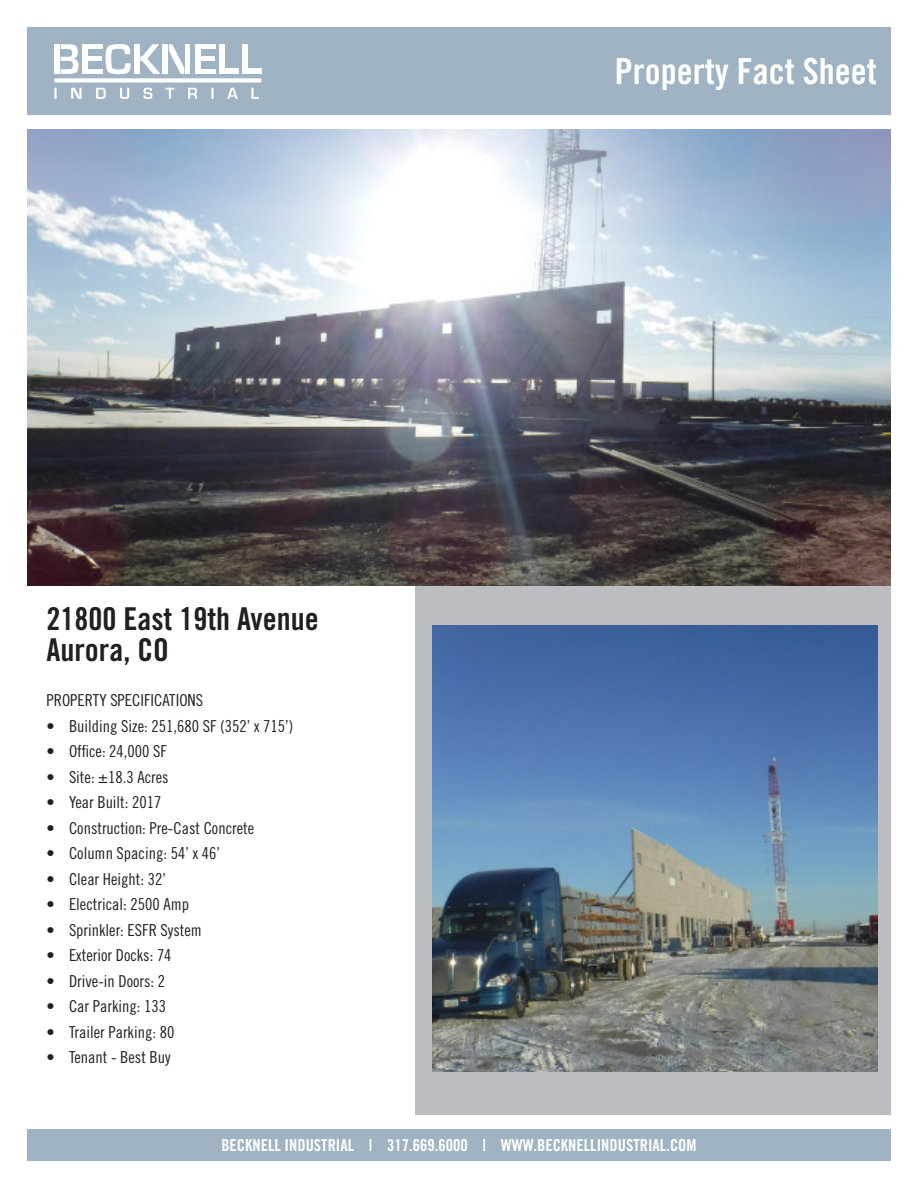
<style>
.page{position:relative;width:918px;height:1188px;background:#fff}
.page>*{position:absolute;margin:0;border:0;box-sizing:border-box;transform-origin:0 0}
.t1{font:36px "Trade Gothic LT Std Bd Cn 20";color:#fff}
.t2{font:31.5px "Trade Gothic LT Std Bd Cn 20";color:#231f20}
.t3{font:27px "Trade Gothic LT Std Cn 18";color:#fff}
.t4{font:16.5px "Trade Gothic LT Std Cn 18";color:#231f20}
.t5{font:16.5px "Trade Gothic LT Std Bd Cn 20";color:#fff}
.s1{font-family:"Trade Gothic LT Std Bd Cn 20"}
</style>
<div class="page">
<div style="left:416px;top:500px;width:475px;height:615px;background:#bcbdc0"></div>
<img style="left:27px;top:130px;width:864px;height:455px">
<img style="left:432px;top:626px;width:446px;height:445px">
<div style="left:27px;top:27px;width:864px;height:87px;background:#9fb3c3"></div>
<svg style="left:106px;top:44px;width:25px;height:30px"></svg>
<div style="left:54px;top:78px;width:207px;height:5px;background:#fff"></div>
<svg style="left:54px;top:88px;width:205px;height:11px"></svg>
<div style="left:54px;top:44px;width:6px;height:30px;background:#fff"></div>
<svg style="left:61px;top:44px;width:18px;height:30px"></svg>
<div style="left:88px;top:44px;width:14px;height:5px;background:#fff"></div>
<hr style="left:88px;top:57px;width:14px;height:4px;background:#fff">
<div style="left:88px;top:69px;width:14px;height:5px;background:#fff"></div>
<div style="left:82px;top:44px;width:5px;height:30px;background:#fff"></div>
<div style="left:134px;top:44px;width:5px;height:30px;background:#fff"></div>
<svg style="left:140px;top:44px;width:21px;height:30px"></svg>
<div style="left:163px;top:44px;width:5px;height:30px;background:#fff"></div>
<svg style="left:169px;top:44px;width:15px;height:30px"></svg>
<div style="left:185px;top:44px;width:5px;height:30px;background:#fff"></div>
<div style="left:201px;top:44px;width:14px;height:5px;background:#fff"></div>
<hr style="left:201px;top:57px;width:13px;height:4px;background:#fff">
<div style="left:201px;top:69px;width:14px;height:5px;background:#fff"></div>
<div style="left:195px;top:44px;width:5px;height:30px;background:#fff"></div>
<div style="left:220px;top:44px;width:5px;height:30px;background:#fff"></div>
<div style="left:226px;top:69px;width:13px;height:5px;background:#fff"></div>
<div style="left:242px;top:44px;width:5px;height:30px;background:#fff"></div>
<div style="left:248px;top:69px;width:13px;height:5px;background:#fff"></div>
<div style="left:27px;top:1130px;width:864px;height:31px;background:#9fb3c3"></div>
<p class="t2" style="left:46px;top:599px;width:274px">21800 East 19th Avenue</p>
<p class="t2" style="left:46px;top:631px;width:124px">Aurora, CO</p>
<p class="t4" style="left:46px;top:691px;width:158px">PROPERTY SPECIFICATIONS</p>
<p class="t4" style="left:46px;top:716px;width:248px"><span class="s1">•</span> Building Size: 251,680 SF (352’ x 715’)</p>
<p class="t4" style="left:46px;top:742px;width:122px"><span class="s1">•</span> Office: 24,000 SF</p>
<p class="t4" style="left:46px;top:767px;width:124px"><span class="s1">•</span> Site: ±18.3 Acres</p>
<p class="t4" style="left:46px;top:793px;width:117px"><span class="s1">•</span> Year Built: 2017</p>
<p class="t4" style="left:46px;top:818px;width:209px"><span class="s1">•</span> Construction: Pre-Cast Concrete</p>
<p class="t4" style="left:46px;top:844px;width:175px"><span class="s1">•</span> Column Spacing: 54’ x 46’</p>
<p class="t4" style="left:46px;top:869px;width:121px"><span class="s1">•</span> Clear Height: 32’</p>
<p class="t4" style="left:46px;top:895px;width:144px"><span class="s1">•</span> Electrical: 2500 Amp</p>
<p class="t4" style="left:46px;top:920px;width:157px"><span class="s1">•</span> Sprinkler: ESFR System</p>
<p class="t4" style="left:46px;top:946px;width:127px"><span class="s1">•</span> Exterior Docks: 74</p>
<p class="t4" style="left:46px;top:971px;width:120px"><span class="s1">•</span> Drive-in Doors: 2</p>
<p class="t4" style="left:46px;top:997px;width:121px"><span class="s1">•</span> Car Parking: 133</p>
<p class="t4" style="left:46px;top:1022px;width:129px"><span class="s1">•</span> Trailer Parking: 80</p>
<p class="t4" style="left:46px;top:1048px;width:126px"><span class="s1">•</span> Tenant - Best Buy</p>
<p class="t1" style="left:615px;top:49px;width:263px">Property Fact Sheet</p>
<p class="t3" style="left:674px;top:62px;width:185px">PROPERTY LEASING</p>
<p class="t5" style="left:221px;top:1135px;width:477px">BECKNELL INDUSTRIAL | 317.669.6000 | WWW.BECKNELLINDUSTRIAL.COM</p>
</div>
